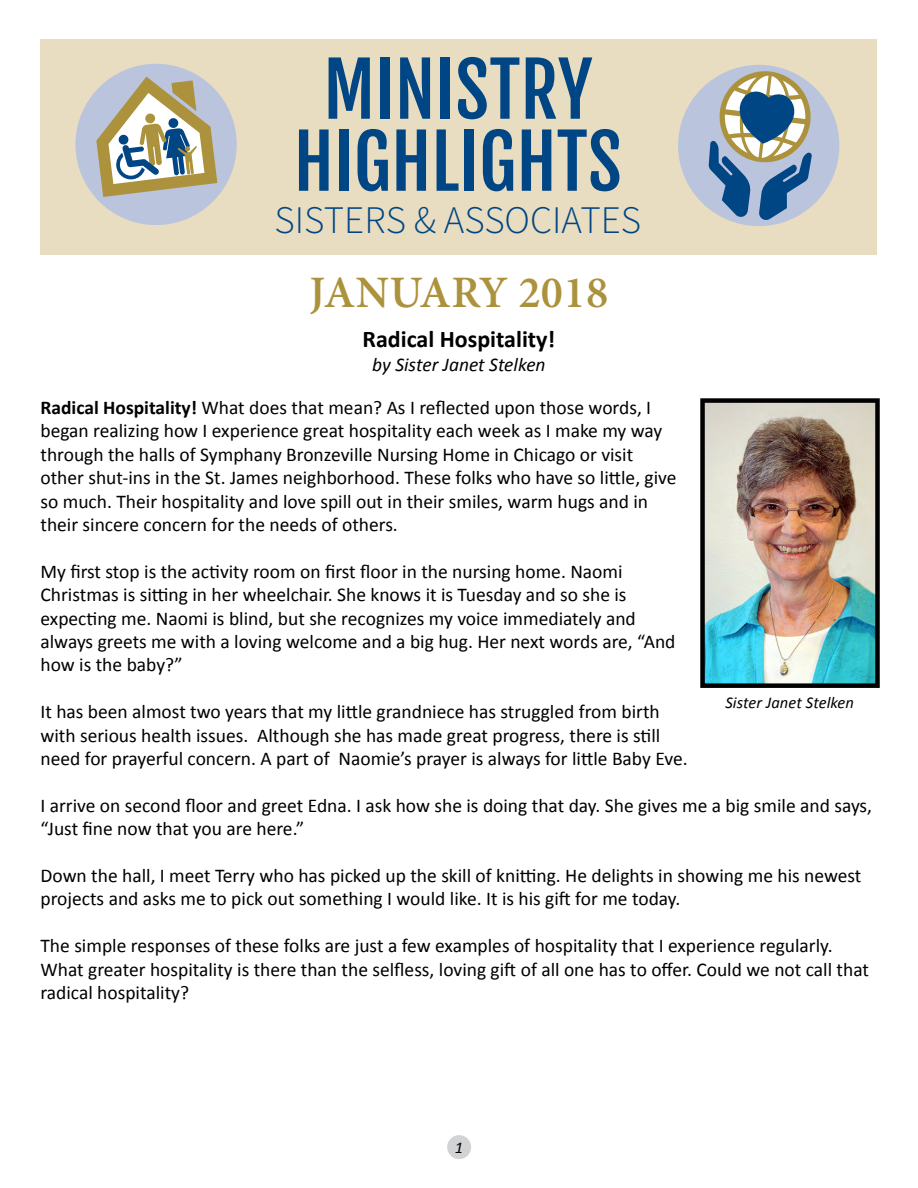
<style>
.page{position:relative;width:918px;height:1188px;background:#fff}
.page>*{position:absolute;margin:0;border:0;box-sizing:border-box;transform-origin:0 0}
.t1{font:73.5px/72px "Fjalla One";color:#004684;text-align:center}
.t2{font:600 45px "Minion Pro";letter-spacing:.01em;color:#ac923c}
.t3{font:300 39px "Source Sans Pro";color:#004684}
.t4{font:700 24px "Calibri";color:#000}
.t5{font:19.5px/23.4px "Calibri";color:#000}
.t6{font:italic 19.5px "Calibri";color:#000}
.t7{font:italic 16.5px "Calibri";letter-spacing:.005em;color:#000}
.s1{font-weight:700}
</style>
<div class="page">
<div style="left:447px;top:1135px;width:24px;height:24px;background:#d1d3d4;border-radius:50%"></div>
<div style="left:40px;top:39px;width:838px;height:216px;background:#e9ddc1"></div>
<div style="left:678px;top:65px;width:161px;height:161px;background:#bbc4dd;border-radius:50%"></div>
<svg style="left:709px;top:70px;width:107px;height:150px"></svg>
<div style="left:75px;top:64px;width:162px;height:161px;background:#bbc4dd;border-radius:50%"></div>
<svg style="left:96px;top:77px;width:121px;height:120px"></svg>
<img style="left:705px;top:403px;width:170px;height:280px">
<div style="left:700px;top:398px;width:180px;height:290px;border:4px solid #000"></div>
<h1 class="t1" style="left:294px;top:54px;width:330px">MINISTRY<br>HIGHLIGHTS</h1>
<h3 class="t3" style="left:275px;top:196px;width:365px">SISTERS &amp; ASSOCIATES</h3>
<h2 class="t2" style="left:310px;top:262px;width:300px">JANUARY 2018</h2>
<p class="t4" style="left:363px;top:325px;width:194px">Radical Hospitality!</p>
<p class="t6" style="left:372px;top:352px;width:175px">by Sister Janet Stelken</p>
<p class="t5" style="left:40px;top:395px;width:638px"><span class="s1">Radical Hospitality!</span> What does that mean? As I reflected upon those words, I began realizing how I experience great hospitality each week as I make my way through the halls of Symphany Bronzeville Nursing Home in Chicago or visit other shut-ins in the St. James neighborhood. These folks who have so little, give so much. Their hospitality and love spill out in their smiles, warm hugs and in their sincere concern for the needs of others.</p>
<p class="t5" style="left:40px;top:559px;width:637px">My first stop is the activity room on first floor in the nursing home. Naomi Christmas is sitting in her wheelchair. She knows it is Tuesday and so she is expecting me. Naomi is blind, but she recognizes my voice immediately and always greets me with a loving welcome and a big hug. Her next words are, “And how is the baby?”</p>
<p class="t5" style="left:40px;top:699px;width:649px">It has been almost two years that my little grandniece has struggled from birth with serious health issues. Although she has made great progress, there is still need for prayerful concern. A part of Naomie’s prayer is always for little Baby Eve.</p>
<p class="t5" style="left:40px;top:793px;width:833px">I arrive on second floor and greet Edna. I ask how she is doing that day. She gives me a big smile and says, “Just fine now that you are here.”</p>
<p class="t5" style="left:40px;top:863px;width:823px">Down the hall, I meet Terry who has picked up the skill of knitting. He delights in showing me his newest projects and asks me to pick out something I would like. It is his gift for me today.</p>
<p class="t5" style="left:40px;top:933px;width:830px">The simple responses of these folks are just a few examples of hospitality that I experience regularly.<br>What greater hospitality is there than the selfless, loving gift of all one has to offer. Could we not call that radical hospitality?</p>
<p class="t7" style="left:725px;top:692px;width:130px">Sister Janet Stelken</p>
<p class="t7" style="left:455px;top:1137px;width:10px">1</p>
</div>
